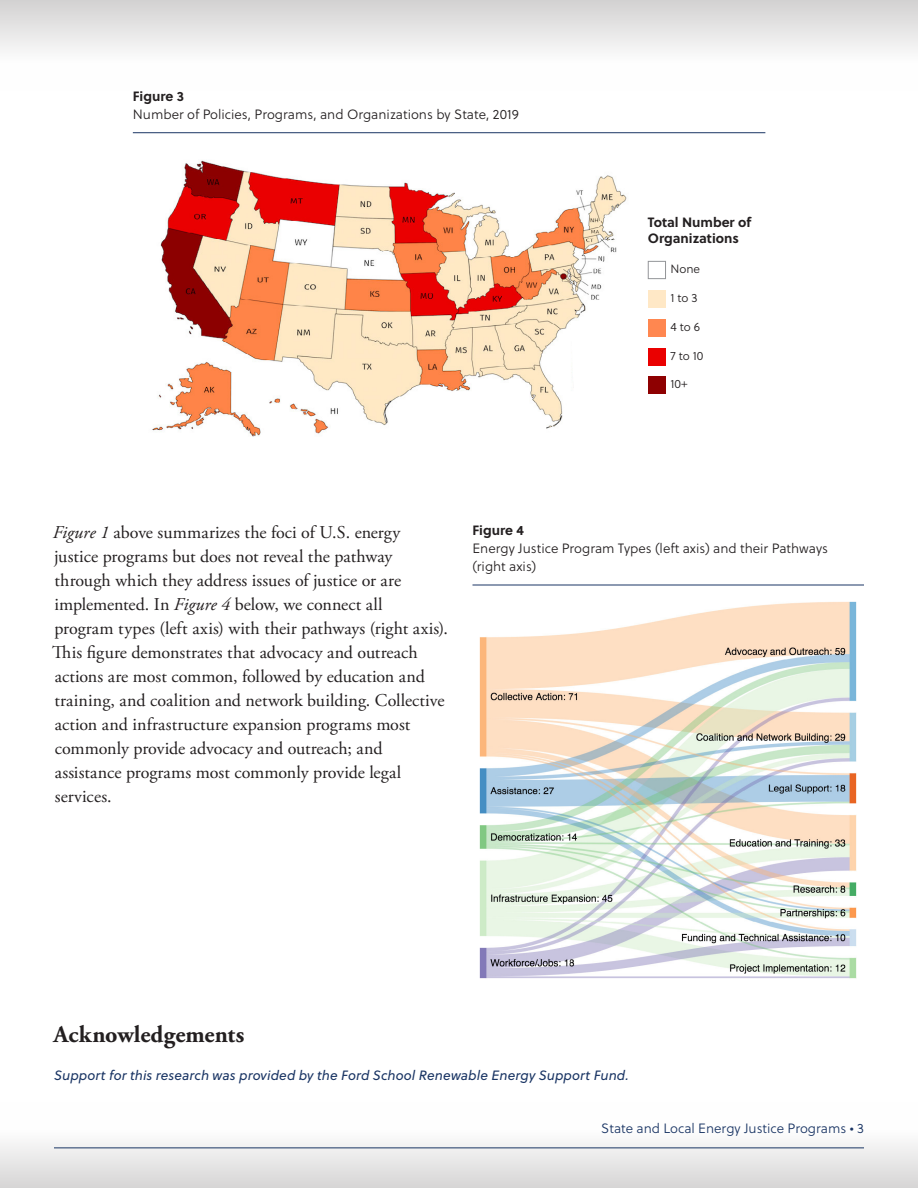
<style>
.page{position:relative;width:918px;height:1188px;background:#fff}
.page>*{position:absolute;margin:0;border:0;box-sizing:border-box;transform-origin:0 0}
.Subhead{font:700 24px "Adobe Garamond Pro";letter-spacing:.005em;color:#231f20}
.REPI_Paragraph{font:18px/24px "Adobe Garamond Pro";color:#231f20}
.Figure_Caption{font:13.5px/18px "Soleil Lt";color:#231f20}
.REPI_Paragraph-2{font:italic 13.5px "Soleil";letter-spacing:.005em;color:#1a3564}
.Figure_Title{font:700 13.5px/16.2px "Soleil";color:#231f20}
.t1{font:13.5px "Soleil Lt";color:#1a3564}
.Figure_Caption-2{font:12px "Soleil Lt";color:#231f20}
.s1{font-style:italic}
</style>
<div class="page">
<div style="left:0;top:1102px;width:918px;height:86px;background:linear-gradient(to bottom,#fff,#dad9d9)"></div>
<hr style="left:54px;top:1148px;width:810px;height:1px;background:#1a3564">
<div style="left:0;top:0;width:918px;height:91px;background:linear-gradient(to bottom,#d6d5d5,#fff)"></div>
<hr style="left:133px;top:132px;width:632px;height:1px;background:#1a3564">
<img style="left:152px;top:160px;width:514px;height:277px">
<div style="left:648px;top:261px;width:18px;height:18px;border:1px solid #939598"></div>
<div style="left:648px;top:290px;width:18px;height:17px;background:#ffe8c6"></div>
<div style="left:648px;top:319px;width:18px;height:17px;background:#ff8750"></div>
<div style="left:648px;top:348px;width:18px;height:17px;background:#ea0000"></div>
<div style="left:648px;top:377px;width:18px;height:17px;background:#8e0001"></div>
<img style="left:479px;top:601px;width:378px;height:378px">
<hr style="left:472px;top:585px;width:392px;height:1px;background:#1a3564">
<p class="Figure_Title" style="left:133px;top:87px;width:53px">Figure 3</p>
<p class="Figure_Caption" style="left:133px;top:105px;width:388px">Number of Policies, Programs, and Organizations by State, 2019</p>
<p class="Figure_Title" style="left:648px;top:213px;width:105px">Total Number of<br>Organizations</p>
<p class="Figure_Caption-2" style="left:670px;top:260px;width:31px">None</p>
<p class="Figure_Caption-2" style="left:670px;top:289px;width:29px">1 to 3</p>
<p class="Figure_Caption-2" style="left:670px;top:318px;width:31px">4 to 6</p>
<p class="Figure_Caption-2" style="left:670px;top:347px;width:35px">7 to 10</p>
<p class="Figure_Caption-2" style="left:670px;top:376px;width:19px">10+</p>
<p class="REPI_Paragraph" style="left:52px;top:521px;width:397px"><span class="s1">Figure 1</span> above summarizes the foci of U.S. energy justice programs but does not reveal the pathway through which they address issues of justice or are implemented. In <span class="s1">Figure 4</span> below, we connect all<br>program types (left axis) with their pathways (right axis).<br>This figure demonstrates that advocacy and outreach actions are most common, followed by education and training, and coalition and network building. Collective action and infrastructure expansion programs most commonly provide advocacy and outreach; and assistance programs most commonly provide legal services.</p>
<p class="Figure_Title" style="left:472px;top:522px;width:53px">Figure 4</p>
<p class="Figure_Caption" style="left:472px;top:539px;width:357px">Energy Justice Program Types (left axis) and their Pathways (right axis)</p>
<p class="Subhead" style="left:53px;top:1021px;width:192px">Acknowledgements</p>
<p class="REPI_Paragraph-2" style="left:54px;top:1065px;width:576px">Support for this research was provided by the Ford School Renewable Energy Support Fund.</p>
<p class="t1" style="left:601px;top:1119px;width:264px">State and Local Energy Justice Programs • 3</p>
</div>
